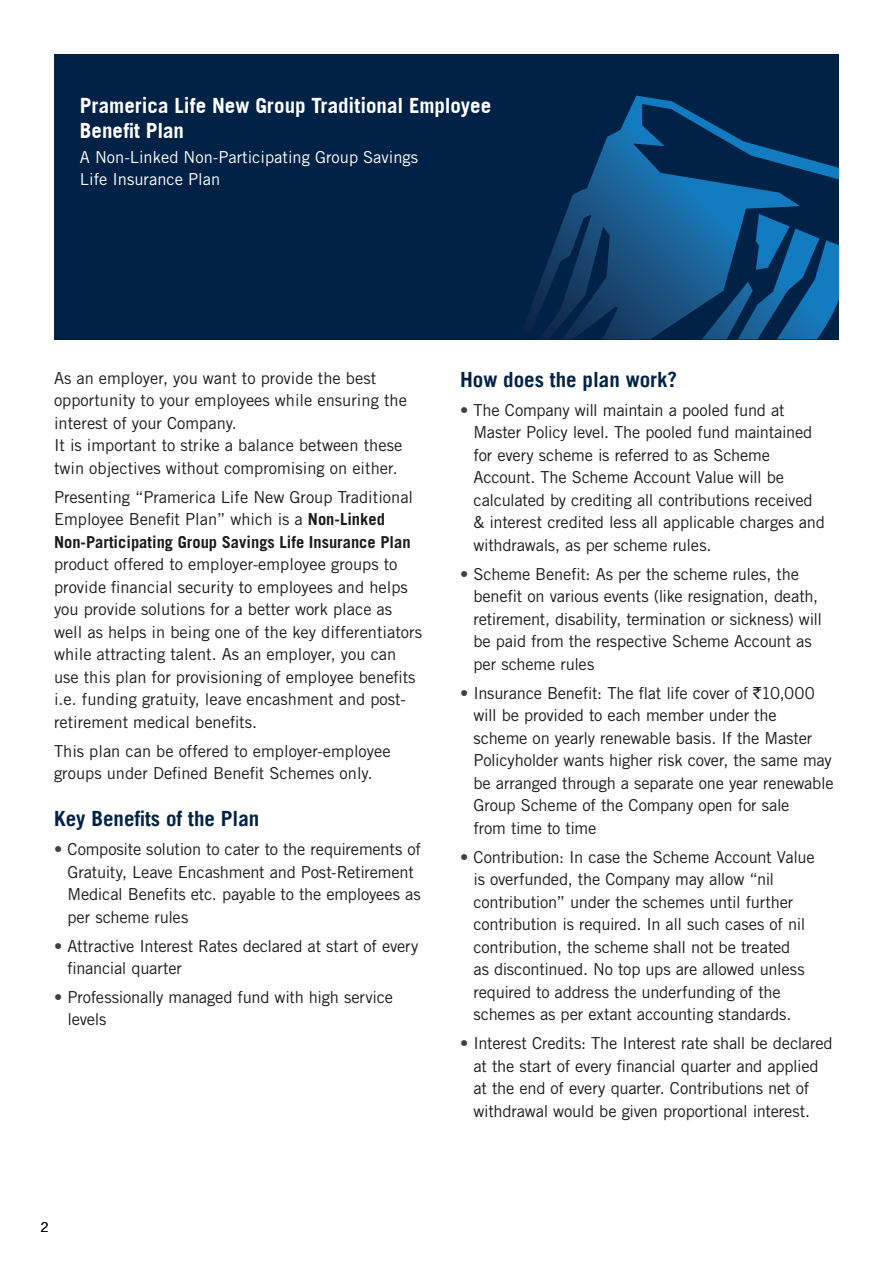
<style>
.page{position:relative;width:893px;height:1263px;background:#fff}
.page>*{position:absolute;margin:0;border:0;box-sizing:border-box;transform-origin:0 0}
.t1{font:21px/25.2px "Prudential Modern Bold Sem Cond";letter-spacing:-.005em;color:#fff}
.t2{font:700 21px "Trade Gothic LT";color:#002247}
.t3{font:16.5px/22.5px "Trade Gothic LT Std";letter-spacing:-.01em;color:#1c1b1c}
.t4{font:16.5px/22.5px "Trade Gothic LT Std";color:#fff}
.t5{font:13.5px "Trade Gothic LT";color:#000}
.s1{font-weight:700}
.s2{font-weight:700;color:#414042}
.s3{font-family:"Rupee Foradian"}
</style>
<div class="page">
<div style="left:54px;top:54px;width:785px;height:286px;background:#002247"></div>
<svg style="left:523px;top:96px;width:316px;height:243px"></svg>
<p class="t1" style="left:80px;top:93px;width:413px">Pramerica Life New Group Traditional Employee<br>Benefit Plan</p>
<p class="t4" style="left:80px;top:146px;width:340px">A Non-Linked Non-Participating Group Savings<br>Life Insurance Plan</p>
<p class="t3" style="left:54px;top:366px;width:354px">As an employer, you want to provide the best opportunity to your employees while ensuring the interest of your Company.<br>It is important to strike a balance between these twin objectives without compromising on either.</p>
<p class="t3" style="left:54px;top:485px;width:361px">Presenting “Pramerica Life New Group Traditional<br>Employee Benefit Plan” which is a <span class="s1">Non-Linked<br>Non-Participating Group Savings Life Insurance Plan</span></p>
<p class="t3" style="left:54px;top:553px;width:369px">product offered to employer-employee groups to provide financial security to employees and helps you provide solutions for a better work place as well as helps in being one of the key differentiators while attracting talent. As an employer, you can use this plan for provisioning of employee benefits i.e. funding gratuity, leave encashment and post&shy;retirement medical benefits.</p>
<p class="t3" style="left:54px;top:739px;width:338px">This plan can be offered to employer-employee groups under Defined Benefit Schemes only.</p>
<p class="t2" style="left:54px;top:806px;width:207px">Key Benefits of the Plan</p>
<p class="t3" style="left:67px;top:838px;width:355px;text-indent:-13px"><span class="s2">•</span> Composite solution to cater to the requirements of Gratuity, Leave Encashment and Post-Retirement Medical Benefits etc. payable to the employees as per scheme rules</p>
<p class="t3" style="left:67px;top:934px;width:353px;text-indent:-13px"><span class="s2">•</span> Attractive Interest Rates declared at start of every financial quarter</p>
<p class="t3" style="left:67px;top:985px;width:327px;text-indent:-13px"><span class="s2">•</span> Professionally managed fund with high service levels</p>
<p class="t2" style="left:460px;top:367px;width:219px">How does the plan work?</p>
<p class="t3" style="left:473px;top:398px;width:353px;text-indent:-13px"><span class="s2">•</span> The Company will maintain a pooled fund at Master Policy level. The pooled fund maintained for every scheme is referred to as Scheme Account. The Scheme Account Value will be calculated by crediting all contributions received &amp; interest credited less all applicable charges and withdrawals, as per scheme rules.</p>
<p class="t3" style="left:473px;top:562px;width:350px;text-indent:-13px"><span class="s2">•</span> Scheme Benefit: As per the scheme rules, the benefit on various events (like resignation, death, retirement, disability, termination or sickness) will be paid from the respective Scheme Account as per scheme rules</p>
<p class="t3" style="left:473px;top:681px;width:362px;text-indent:-13px"><span class="s2">•</span> Insurance Benefit: The flat life cover of <span class="s3">`</span>10,000 will be provided to each member under the scheme on yearly renewable basis. If the Master Policyholder wants higher risk cover, the same may be arranged through a separate one year renewable Group Scheme of the Company open for sale<br>from time to time</p>
<p class="t3" style="left:473px;top:845px;width:343px;text-indent:-13px"><span class="s2">•</span> Contribution: In case the Scheme Account Value is overfunded, the Company may allow “nil contribution” under the schemes until further contribution is required. In all such cases of nil contribution, the scheme shall not be treated<br>as discontinued. No top ups are allowed unless required to address the underfunding of the schemes as per extant accounting standards.</p>
<p class="t3" style="left:473px;top:1032px;width:361px;text-indent:-13px"><span class="s2">•</span> Interest Credits: The Interest rate shall be declared at the start of every financial quarter and applied at the end of every quarter. Contributions net of withdrawal would be given proportional interest.</p>
<p class="t5" style="left:40px;top:1219px;width:10px">2</p>
</div>
